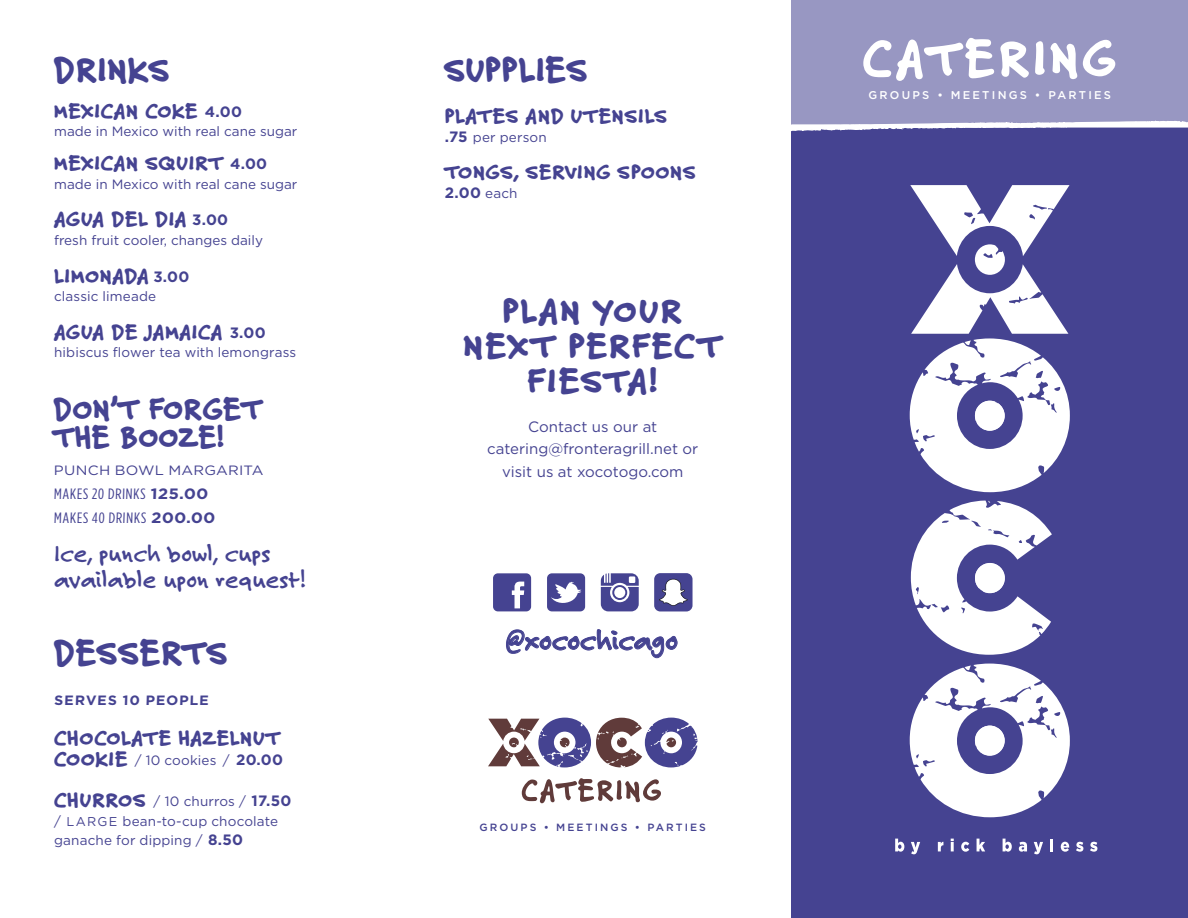
<style>
.page{position:relative;width:1188px;height:918px;background:#fff}
.page>*{position:absolute;margin:0;border:0;box-sizing:border-box;transform-origin:0 0}
.t1{font:800 52.5px "Felt Tip Roman";letter-spacing:.05em;color:#fff}
.t2{font:800 36px "Felt Tip Roman";color:#454391}
.t3{font:800 35.25px/35.2px "Felt Tip Roman";letter-spacing:.02em;color:#454391;text-align:center;scale:1.05 1}
.t4{font:800 31.5px/28.5px "Felt Tip Roman";color:#454391}
.t5{font:700 30px "Felt Tip Roman";letter-spacing:-.005em;color:#454391}
.t6{font:700 25.5px/25.5px "Felt Tip Roman";color:#454391}
.t7{font:800 21px "Felt Tip Roman";letter-spacing:.01em;color:#454391;scale:1.05 1}
.t8{font:15px/22.5px "Gotham";color:#454391;text-align:center}
.t9{font:15px/24px "Gotham Condensed";color:#454391;scale:1.1 1}
.t10{font:700 15px "Gotham";color:#454391}
.t11{font:13.5px/19.5px "Gotham";letter-spacing:.005em;color:#454391}
.t12{font:13.5px "Gotham";letter-spacing:.005em;color:#454391;scale:1.1 1}
.t13{font:700 13.5px "Gotham";color:#454391;scale:1.05 1}
.t14{font:500 11.25px "Gotham";letter-spacing:.2em;color:#fff}
.t15{font:500 10.5px "Gotham";letter-spacing:.2em;color:#454391}
.s1{font-family:"Gotham";font-weight:700;font-size:15px}
.s2{font-family:"Gotham";font-weight:700}
.s3{font-size:27px}
.s4{font-family:"Felt Tip Roman";font-weight:800;font-size:21px}
.s5{font-weight:700;font-size:15px}
.s6{font-size:12.75px}
.s7{font-weight:400;font-size:13.5px}
</style>
<div class="page">
<div style="left:792px;top:126px;width:396px;height:792px;background:#454391"></div>
<div style="left:792px;top:0;width:396px;height:126px;background:#9897c2"></div>
<svg style="left:791px;top:112px;width:397px;height:24px"></svg>
<svg style="left:895px;top:839px;width:9px;height:13px"></svg>
<svg style="left:911px;top:842px;width:9px;height:12px"></svg>
<svg style="left:938px;top:842px;width:5px;height:9px"></svg>
<svg style="left:951px;top:839px;width:3px;height:12px"></svg>
<svg style="left:961px;top:842px;width:8px;height:10px"></svg>
<svg style="left:977px;top:839px;width:8px;height:12px"></svg>
<svg style="left:1003px;top:839px;width:9px;height:13px"></svg>
<svg style="left:1019px;top:842px;width:8px;height:10px"></svg>
<svg style="left:1034px;top:842px;width:9px;height:12px"></svg>
<svg style="left:1050px;top:839px;width:3px;height:12px"></svg>
<svg style="left:1061px;top:842px;width:8px;height:10px"></svg>
<svg style="left:1076px;top:842px;width:7px;height:10px"></svg>
<svg style="left:1090px;top:842px;width:7px;height:10px"></svg>
<svg style="left:910px;top:185px;width:160px;height:307px"></svg>
<svg style="left:910px;top:664px;width:160px;height:153px"></svg>
<svg style="left:911px;top:501px;width:141px;height:154px"></svg>
<svg style="left:522px;top:778px;width:139px;height:25px"></svg>
<svg style="left:488px;top:718px;width:210px;height:49px"></svg>
<svg style="left:601px;top:573px;width:38px;height:38px"></svg>
<svg style="left:493px;top:573px;width:38px;height:38px"></svg>
<svg style="left:547px;top:573px;width:38px;height:38px"></svg>
<div style="left:654px;top:573px;width:39px;height:38px;background:#454391;border-radius:6px"></div>
<svg style="left:659px;top:579px;width:29px;height:27px"></svg>
<svg style="left:506px;top:629px;width:172px;height:29px"></svg>
<h2 class="t2" style="left:54px;top:43px;width:118px">DRINKS</h2>
<h3 class="t7" style="left:54px;top:96px;width:180px">MEXICAN COKE <span class="s1">4.00</span></h3>
<p class="t11" style="left:54px;top:122px;width:245px">made in Mexico with real cane sugar</p>
<h3 class="t7" style="left:54px;top:148px;width:204px">MEXICAN SQUIRT <span class="s1">4.00</span></h3>
<p class="t11" style="left:54px;top:174px;width:245px">made in Mexico with real cane sugar</p>
<h3 class="t7" style="left:54px;top:204px;width:167px">AGUA DEL DIA <span class="s1">3.00</span></h3>
<p class="t11" style="left:54px;top:230px;width:210px">fresh fruit cooler, changes daily</p>
<h3 class="t7" style="left:54px;top:260px;width:130px">LIMONADA <span class="s1">3.00</span></h3>
<p class="t11" style="left:54px;top:286px;width:104px">classic limeade</p>
<h3 class="t7" style="left:54px;top:317px;width:203px">AGUA DE JAMAICA <span class="s1">3.00</span></h3>
<p class="t11" style="left:54px;top:343px;width:244px">hibiscus flower tea with lemongrass</p>
<h3 class="t4" style="left:54px;top:393px;width:211px">DON’T FORGET<br>THE BOOZE!</h3>
<p class="t12" style="left:54px;top:461px;width:192px">PUNCH BOWL MARGARITA</p>
<p class="t9" style="left:54px;top:481px;width:149px">MAKES 20 DRINKS <span class="s2">125.00<br></span>MAKES 40 DRINKS <span class="s2">200.00</span></p>
<h3 class="t6" style="left:54px;top:540px;width:253px">Ice, punch bowl, cups available upon request<span class="s3">!</span></h3>
<h2 class="t2" style="left:54px;top:627px;width:176px">DESSERTS</h2>
<p class="t13" style="left:54px;top:691px;width:149px">SERVES 10 PEOPLE</p>
<h3 class="t7" style="left:54px;top:723px;width:217px">CHOCOLATE HAZELNUT</h3>
<p class="t11" style="left:54px;top:751px;width:230px"><span class="s4">COOKIE</span> / 10 cookies / <span class="s5">20.00</span></p>
<p class="t11" style="left:54px;top:791px;width:239px"><span class="s4">CHURROS</span> / 10 churros / <span class="s5">17.50 </span>/ <span class="s6">LARGE</span> bean-to-cup chocolate ganache for dipping / <span class="s5">8.50</span></p>
<h2 class="t2" style="left:445px;top:43px;width:145px">SUPPLIES</h2>
<h3 class="t7" style="left:445px;top:101px;width:214px">PLATES AND UTENSILS</h3>
<p class="t11" style="left:445px;top:127px;width:103px"><span class="s5">.75</span> per person</p>
<h3 class="t7" style="left:445px;top:157px;width:241px">TONGS, SERVING SPOONS</h3>
<p class="t10" style="left:445px;top:183px;width:74px">2.00 <span class="s7">each</span></p>
<h3 class="t3" style="left:463px;top:292px;width:248px">PLAN YOUR<br>NEXT PERFECT<br>FIESTA!</h3>
<p class="t8" style="left:487px;top:415px;width:213px">Contact us our at catering@fronteragrill.net or visit us at xocotogo.com</p>
<h3 class="t5" style="left:506px;top:620px;width:173px"><span class="s3">@</span>xocochicago</h3>
<p class="t15" style="left:480px;top:820px;width:228px">GROUPS • MEETINGS • PARTIES</p>
<h1 class="t1" style="left:863px;top:20px;width:256px">CATERING</h1>
<p class="t14" style="left:868px;top:88px;width:244px">GROUPS • MEETINGS • PARTIES</p>
</div>
